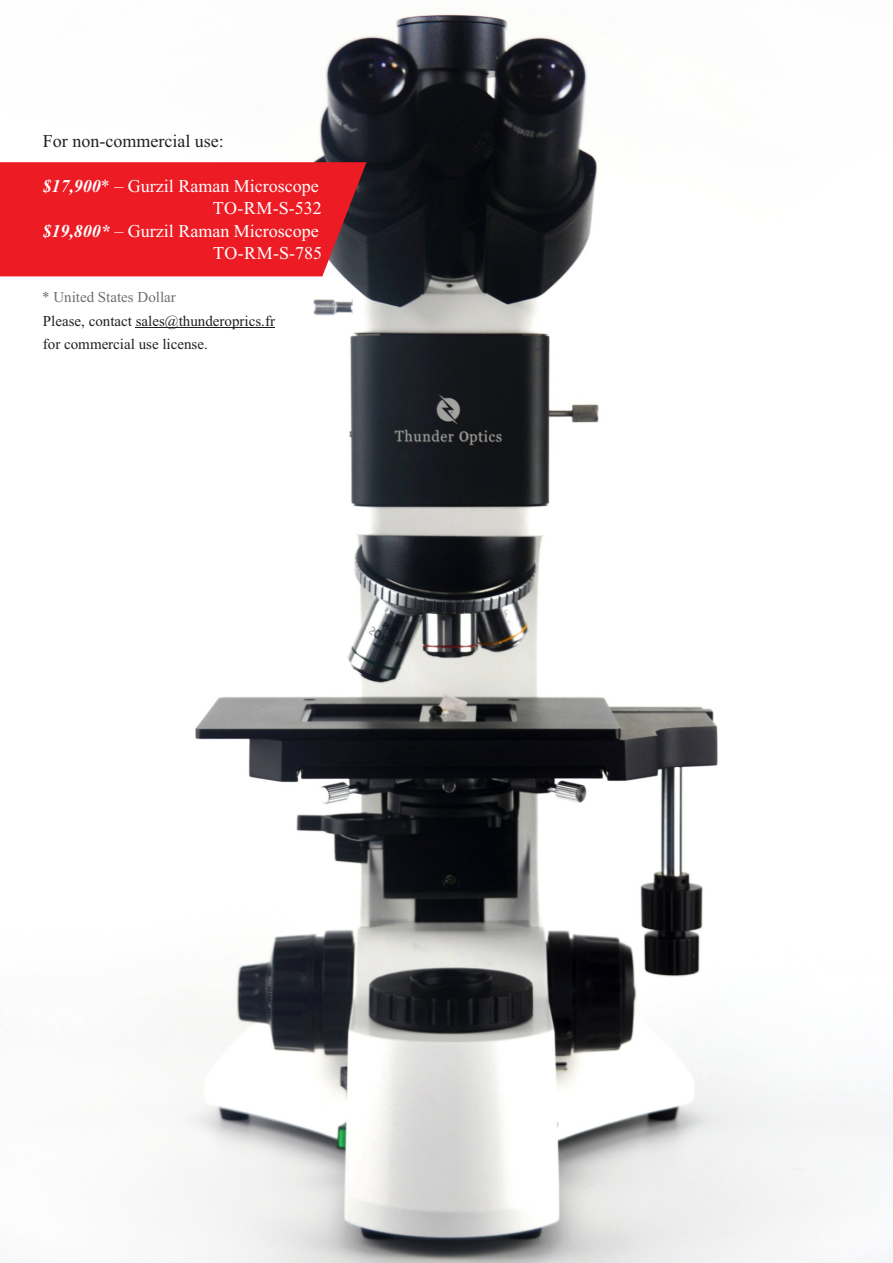
<style>
.page{position:relative;width:893px;height:1263px;background:#fff}
.page>*{position:absolute;margin:0;border:0;box-sizing:border-box;transform-origin:0 0}
.t1{font:18px/22.5px "Times New Roman";color:#fff;text-align:right}
.t2{font:18px "Times New Roman";color:#231f20}
.t3{font:15px/22.5px "Times New Roman";color:#231f20}
.t4{font:15px "Times New Roman";color:#6d6f71}
.s1{font-weight:700;font-style:italic}
</style>
<div class="page">
<img style="left:0;top:14px;width:893px;height:1249px">
<div style="left:0;top:162px;width:366px;height:114px;background:#ed1c24"></div>
<hr style="left:136px;top:327px;width:139px;height:1px;background:#231f20">
<p class="t2" style="left:43px;top:134px;width:182px">For non-commercial use:</p>
<p class="t1" style="left:42px;top:176px;width:281px"><span class="s1">$17,900</span>* – Gurzil Raman Microscope<br>TO-RM-S-532<br><span class="s1">$19,800*</span> – Gurzil Raman Microscope<br>TO-RM-S-785</p>
<p class="t4" style="left:42px;top:292px;width:135px">* United States Dollar</p>
<p class="t3" style="left:43px;top:311px;width:234px">Please, contact sales@thunderoprics.fr for commercial use license.</p>
</div>
